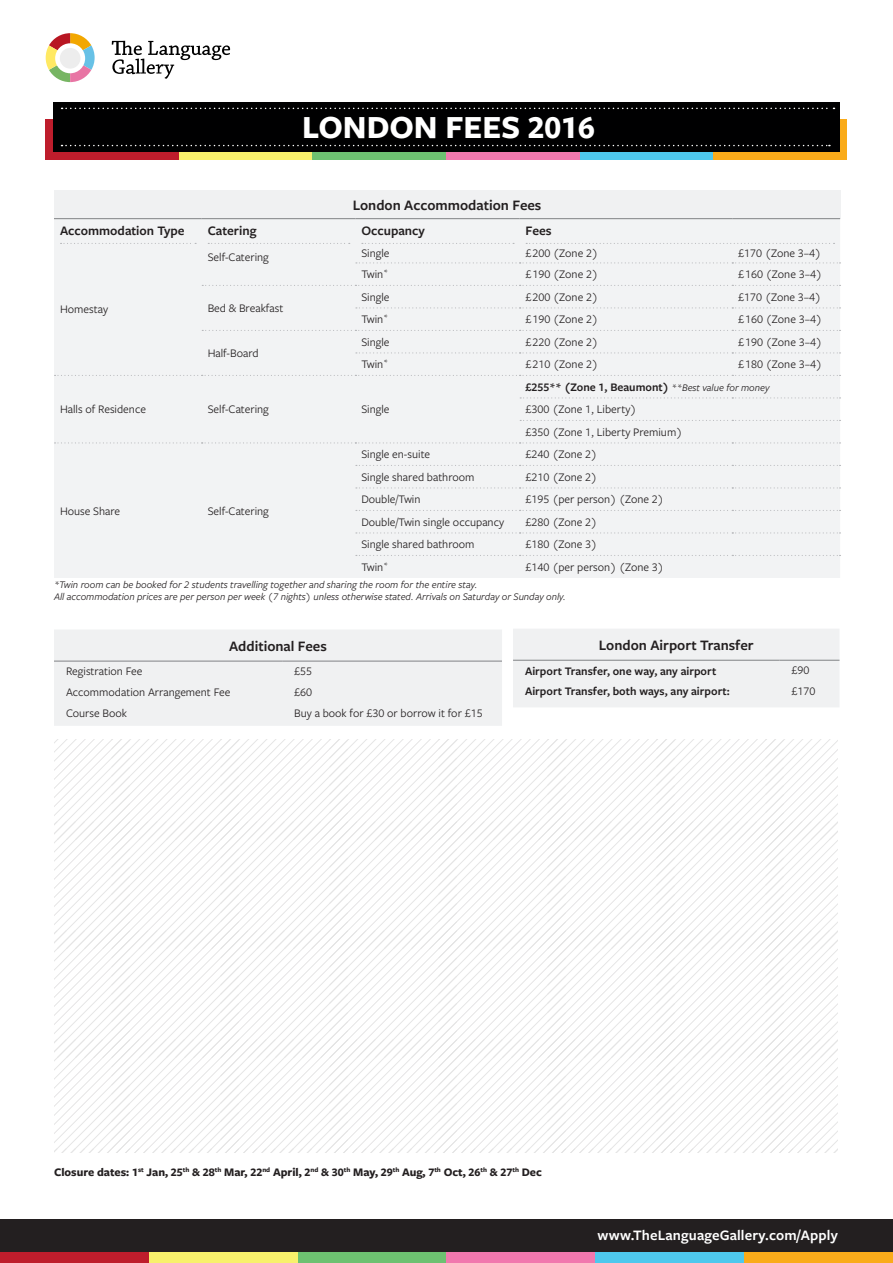
<style>
.page{position:relative;width:893px;height:1263px;background:#fff}
.page>*{position:absolute;margin:0;border:0;box-sizing:border-box;transform-origin:0 0}
.t1{font:700 33.45px "Freight Sans Pro";color:#fff}
.Table_Header{font:600 15px "Freight Sans Pro";color:#231f20}
.t2{font:600 15px "Freight Sans Pro";letter-spacing:.01em;color:#fff}
.Rule_Below{font:600 13.5px "Freight Sans Pro";color:#231f20}
.Table_Body{font:12px "Freight Sans Pro";color:#231f20}
.t3{font:700 12px "Freight Sans Pro";color:#231f20}
.Rule_Below-2{font:600 12px "Freight Sans Pro";color:#231f20}
.Table_Body-2{font:600 12px "Freight Sans Pro";color:#231f20}
.Rule_Below-3{font:12px "Freight Sans Pro";color:#231f20}
.Rule_Below-4{font:italic 10.5px "Freight Sans Pro";color:#231f20}
.s1{font-weight:400;font-style:italic;font-size:10.5px}
</style>
<div class="page">
<div style="left:45px;top:119px;width:134px;height:41px;background:#be1d2c"></div>
<div style="left:179px;top:119px;width:134px;height:41px;background:#f8f16c"></div>
<div style="left:313px;top:119px;width:133px;height:41px;background:#6dc171"></div>
<div style="left:446px;top:119px;width:134px;height:41px;background:#f178ae"></div>
<div style="left:580px;top:119px;width:134px;height:41px;background:#4ec8ed"></div>
<div style="left:714px;top:119px;width:133px;height:41px;background:#faab1a"></div>
<div style="left:54px;top:102px;width:786px;height:50px;background:#000001"></div>
<svg style="left:61px;top:145px;width:769px;height:1px"></svg>
<svg style="left:62px;top:108px;width:772px;height:1px"></svg>
<div style="left:0;top:1219px;width:893px;height:36px;background:#231f20"></div>
<div style="left:149px;top:1252px;width:149px;height:11px;background:#f8f16c"></div>
<div style="left:0;top:1252px;width:149px;height:11px;background:#be1d2c"></div>
<div style="left:298px;top:1252px;width:148px;height:11px;background:#6dc171"></div>
<div style="left:446px;top:1252px;width:149px;height:11px;background:#f178ae"></div>
<div style="left:595px;top:1252px;width:149px;height:11px;background:#4ec8ed"></div>
<div style="left:744px;top:1252px;width:149px;height:11px;background:#faab1a"></div>
<svg style="left:46px;top:33px;width:49px;height:49px"></svg>
<div style="left:55px;top:43px;width:30px;height:30px;background:#fff;border-radius:50%"></div>
<div style="left:60px;top:48px;width:20px;height:21px;background:#ededed;border-radius:50%"></div>
<svg style="left:112px;top:41px;width:118px;height:38px"></svg>
<div style="left:54px;top:190px;width:786px;height:29px;background:#f0f1f2"></div>
<div style="left:54px;top:219px;width:786px;height:359px;background:#f2f3f4"></div>
<svg style="left:356px;top:307px;width:484px;height:1px"></svg>
<svg style="left:202px;top:330px;width:638px;height:1px"></svg>
<svg style="left:356px;top:352px;width:484px;height:1px"></svg>
<svg style="left:520px;top:397px;width:320px;height:1px"></svg>
<svg style="left:520px;top:420px;width:320px;height:1px"></svg>
<svg style="left:55px;top:375px;width:785px;height:1px"></svg>
<svg style="left:55px;top:442px;width:785px;height:1px"></svg>
<svg style="left:356px;top:465px;width:484px;height:1px"></svg>
<svg style="left:356px;top:487px;width:484px;height:1px"></svg>
<svg style="left:356px;top:510px;width:484px;height:1px"></svg>
<svg style="left:356px;top:532px;width:484px;height:1px"></svg>
<svg style="left:356px;top:555px;width:484px;height:1px"></svg>
<svg style="left:202px;top:285px;width:638px;height:1px"></svg>
<svg style="left:356px;top:262px;width:484px;height:1px"></svg>
<hr style="left:54px;top:218px;width:148px;height:1px;background:#808285">
<hr style="left:202px;top:218px;width:153px;height:1px;background:#808285">
<hr style="left:355px;top:218px;width:165px;height:1px;background:#808285">
<hr style="left:520px;top:218px;width:212px;height:1px;background:#808285">
<hr style="left:732px;top:218px;width:108px;height:1px;background:#808285">
<svg style="left:61px;top:243px;width:135px;height:1px"></svg>
<svg style="left:208px;top:243px;width:142px;height:1px"></svg>
<svg style="left:362px;top:243px;width:152px;height:1px"></svg>
<svg style="left:526px;top:243px;width:308px;height:1px"></svg>
<div style="left:54px;top:630px;width:448px;height:96px;background:#f0f1f2"></div>
<hr style="left:54px;top:661px;width:228px;height:1px;background:#808285">
<hr style="left:282px;top:661px;width:220px;height:1px;background:#808285">
<div style="left:513px;top:629px;width:326px;height:78px;background:#f0f1f2"></div>
<hr style="left:513px;top:660px;width:266px;height:1px;background:#808285">
<hr style="left:779px;top:660px;width:60px;height:1px;background:#808285">
<svg style="left:54px;top:740px;width:784px;height:412px"></svg>
<p class="t1" style="left:302px;top:104px;width:294px">LONDON FEES 2016</p>
<p class="Table_Header" style="left:353px;top:195px;width:190px">London Accommodation Fees</p>
<p class="Rule_Below" style="left:60px;top:222px;width:126px">Accommodation Type</p>
<p class="Rule_Below" style="left:208px;top:222px;width:50px">Catering</p>
<p class="Rule_Below" style="left:361px;top:222px;width:65px">Occupancy</p>
<p class="Rule_Below" style="left:526px;top:222px;width:28px">Fees</p>
<p class="Table_Body" style="left:60px;top:301px;width:50px">Homestay</p>
<p class="Table_Body" style="left:208px;top:249px;width:63px">Self-Catering</p>
<p class="Table_Body" style="left:361px;top:245px;width:30px">Single</p>
<p class="Table_Body" style="left:526px;top:245px;width:74px">£ 200 (Zone 2)</p>
<p class="Table_Body" style="left:738px;top:245px;width:84px">£170 (Zone 3–4)</p>
<p class="Table_Body" style="left:361px;top:266px;width:28px">Twin<sup>*</sup></p>
<p class="Table_Body" style="left:526px;top:266px;width:74px">£ 190 (Zone 2)</p>
<p class="Table_Body" style="left:738px;top:266px;width:85px">£ 160 (Zone 3–4)</p>
<p class="Table_Body" style="left:208px;top:300px;width:77px">Bed &amp; Breakfast</p>
<p class="Table_Body" style="left:361px;top:289px;width:30px">Single</p>
<p class="Table_Body" style="left:526px;top:289px;width:74px">£ 200 (Zone 2)</p>
<p class="Table_Body" style="left:738px;top:289px;width:84px">£170 (Zone 3–4)</p>
<p class="Table_Body" style="left:361px;top:311px;width:28px">Twin<sup>*</sup></p>
<p class="Table_Body" style="left:526px;top:311px;width:74px">£ 190 (Zone 2)</p>
<p class="Table_Body" style="left:738px;top:311px;width:85px">£ 160 (Zone 3–4)</p>
<p class="Table_Body" style="left:208px;top:345px;width:52px">Half-Board</p>
<p class="Table_Body" style="left:361px;top:334px;width:30px">Single</p>
<p class="Table_Body" style="left:526px;top:334px;width:74px">£ 220 (Zone 2)</p>
<p class="Table_Body" style="left:738px;top:334px;width:85px">£ 190 (Zone 3–4)</p>
<p class="Table_Body" style="left:361px;top:356px;width:28px">Twin<sup>*</sup></p>
<p class="Table_Body" style="left:526px;top:356px;width:74px">£ 210 (Zone 2)</p>
<p class="Table_Body" style="left:738px;top:356px;width:85px">£ 180 (Zone 3–4)</p>
<p class="Table_Body" style="left:60px;top:401px;width:88px">Halls of Residence</p>
<p class="Table_Body" style="left:208px;top:401px;width:63px">Self-Catering</p>
<p class="Table_Body" style="left:361px;top:401px;width:30px">Single</p>
<p class="Table_Body-2" style="left:526px;top:379px;width:245px">£255** (Zone 1, Beaumont) <span class="s1">**Best value for money</span></p>
<p class="Table_Body" style="left:526px;top:401px;width:112px">£300 (Zone 1, Liberty)</p>
<p class="Table_Body" style="left:526px;top:424px;width:158px">£350 (Zone 1, Liberty Premium)</p>
<p class="Table_Body" style="left:361px;top:446px;width:70px">Single en-suite</p>
<p class="Table_Body" style="left:526px;top:446px;width:73px">£240 (Zone 2)</p>
<p class="Table_Body" style="left:361px;top:469px;width:115px">Single shared bathroom</p>
<p class="Table_Body" style="left:526px;top:469px;width:73px">£210 (Zone 2)</p>
<p class="Table_Body" style="left:361px;top:491px;width:61px">Double/Twin</p>
<p class="Table_Body" style="left:526px;top:491px;width:140px">£195 (per person) (Zone 2)</p>
<p class="Table_Body" style="left:361px;top:514px;width:144px">Double/Twin single occupancy</p>
<p class="Table_Body" style="left:526px;top:514px;width:73px">£280 (Zone 2)</p>
<p class="Table_Body" style="left:361px;top:536px;width:115px">Single shared bathroom</p>
<p class="Table_Body" style="left:526px;top:536px;width:73px">£180 (Zone 3)</p>
<p class="Table_Body" style="left:361px;top:559px;width:28px">Twin<sup>*</sup></p>
<p class="Table_Body" style="left:526px;top:559px;width:140px">£140 (per person) (Zone 3)</p>
<p class="Rule_Below-4" style="left:54px;top:578px;width:425px">*Twin room can be booked for 2 students travelling together and sharing the room for the entire stay.</p>
<p class="Rule_Below-4" style="left:54px;top:590px;width:513px">All accommodation prices are per person per week (7 nights) unless otherwise stated. Arrivals on Saturday or Sunday only.</p>
<p class="Table_Header" style="left:229px;top:635px;width:99px">Additional Fees</p>
<p class="Rule_Below-3" style="left:66px;top:663px;width:78px">Registration Fee</p>
<p class="Rule_Below-3" style="left:294px;top:663px;width:19px">£55</p>
<p class="Table_Body" style="left:66px;top:684px;width:166px">Accommodation Arrangement Fee</p>
<p class="Table_Body" style="left:294px;top:684px;width:19px">£60</p>
<p class="Table_Body" style="left:66px;top:705px;width:63px">Course Book</p>
<p class="Table_Body" style="left:294px;top:705px;width:190px">Buy a book for £30 or borrow it for £15</p>
<p class="Table_Body" style="left:60px;top:503px;width:62px">House Share</p>
<p class="Table_Body" style="left:208px;top:503px;width:63px">Self-Catering</p>
<p class="Table_Header" style="left:599px;top:634px;width:156px">London Airport Transfer</p>
<p class="Rule_Below-2" style="left:525px;top:662px;width:193px">Airport Transfer, one way, any airport</p>
<p class="Rule_Below-3" style="left:791px;top:662px;width:19px">£90</p>
<p class="Rule_Below-2" style="left:525px;top:683px;width:206px">Airport Transfer, both ways, any airport:</p>
<p class="Table_Body" style="left:791px;top:683px;width:25px">£170</p>
<p class="t3" style="left:54px;top:1164px;width:489px">Closure dates: 1<sup>st</sup> Jan, 25<sup>th</sup> &amp; 28<sup>th</sup> Mar, 22<sup>nd</sup> April, 2<sup>nd</sup> &amp; 30<sup>th</sup> May, 29<sup>th</sup> Aug, 7<sup>th</sup> Oct, 26<sup>th</sup> &amp; 27<sup>th</sup> Dec</p>
<p class="t2" style="left:598px;top:1225px;width:242px">www.TheLanguageGallery.com/Apply</p>
</div>
